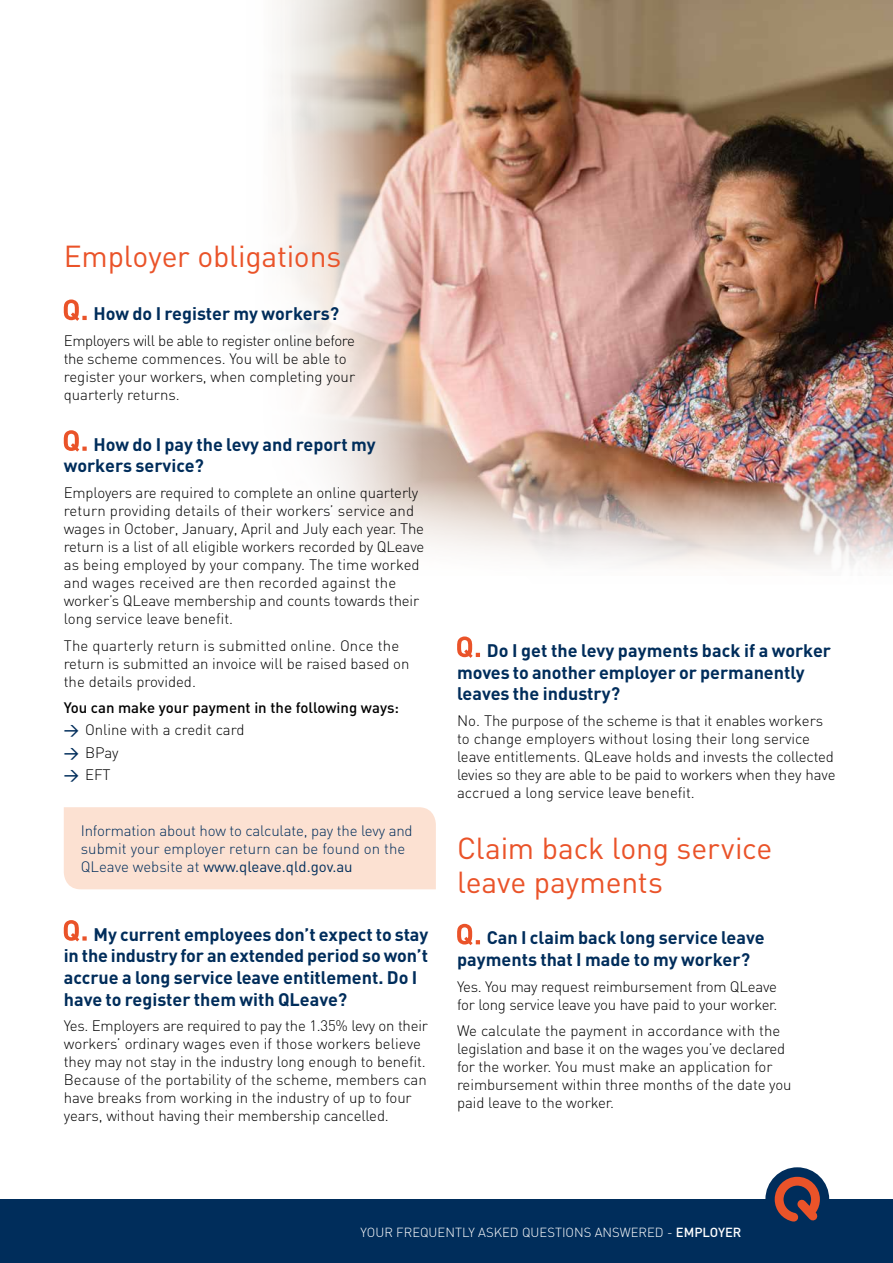
<style>
.page{position:relative;width:893px;height:1263px;background:#fff}
.page>*{position:absolute;margin:0;border:0;box-sizing:border-box;transform-origin:0 0}
.t1{font:30px/34.5px "DIN";letter-spacing:-.005em;color:#ea5329}
.t2{font:700 18px/21.6px "DIN";color:#002d5b}
.t3{font:300 15px/18px "DIN";letter-spacing:-.005em;color:#000}
.t4{font:300 15px/18px "DIN";letter-spacing:-.01em;color:#002d5b}
.t5{font:500 15px/22.2px "DIN";color:#000}
.t6{font:300 13.05px "DIN";color:#fff}
.s1{color:#002d5b}
.s2{font-weight:300}
.s3{font-weight:400}
.s4{font-weight:500}
</style>
<div class="page">
<img style="left:277px;top:0;width:616px;height:568px">
<div style="left:0;top:1199px;width:893px;height:64px;background:#002d5b"></div>
<div style="left:765px;top:1167px;width:64px;height:64px;background:#002d5b;border-radius:50%"></div>
<svg style="left:770px;top:1172px;width:55px;height:50px"></svg>
<svg style="left:457px;top:924px;width:23px;height:21px"></svg>
<svg style="left:64px;top:920px;width:23px;height:21px"></svg>
<svg style="left:457px;top:636px;width:23px;height:22px"></svg>
<svg style="left:64px;top:299px;width:23px;height:22px"></svg>
<svg style="left:64px;top:430px;width:23px;height:22px"></svg>
<div style="left:64px;top:807px;width:372px;height:82px;background:#fce1d2"></div>
<h1 class="t1" style="left:64px;top:239px;width:279px">Employer obligations</h1>
<p class="t2" style="left:94px;top:302px;width:247px">How do I register my workers?</p>
<p class="t3" style="left:64px;top:331px;width:293px">Employers will be able to register online before the scheme commences. You will be able to register your workers, when completing your quarterly returns.</p>
<p class="t2" style="left:64px;top:433px;width:313px;text-indent:30px">How do I pay the levy and report my workers service?</p>
<p class="t3" style="left:64px;top:484px;width:362px">Employers are required to complete an online quarterly return providing details of their workers’ service and wages in October, January, April and July each year. The return is a list of all eligible workers recorded by QLeave as being employed by your company. The time worked and wages received are then recorded against the worker’s QLeave membership and counts towards their long service leave benefit.</p>
<p class="t3" style="left:64px;top:636px;width:347px">The quarterly return is submitted online. Once the return is submitted an invoice will be raised based on the details provided.</p>
<p class="t5" style="left:64px;top:696px;width:337px">You can make your payment in the following ways: <span class="s1">&gt;</span> <span class="s2">Online with a credit card<br></span><span class="s1">&gt;</span> <span class="s2">BPay<br></span><span class="s1">&gt;</span> <span class="s2">EFT</span></p>
<p class="t4" style="left:81px;top:822px;width:333px">Information about how to calculate, pay the levy and submit your employer return can be found on the<br>QLeave website at <span class="s3">www.qleave.qld.gov.au</span></p>
<p class="t2" style="left:64px;top:923px;width:366px;text-indent:30px">My current employees don’t expect to stay in the industry for an extended period so won’t accrue a long service leave entitlement. Do I have to register them with QLeave?</p>
<p class="t3" style="left:64px;top:1017px;width:366px">Yes. Employers are required to pay the 1.35% levy on their workers’ ordinary wages even if those workers believe they may not stay in the industry long enough to benefit.<br>Because of the portability of the scheme, members can have breaks from working in the industry of up to four years, without having their membership cancelled.</p>
<p class="t2" style="left:457px;top:639px;width:375px;text-indent:30px">Do I get the levy payments back if a worker moves to another employer or permanently leaves the industry?</p>
<p class="t3" style="left:457px;top:711px;width:380px">No. The purpose of the scheme is that it enables workers to change employers without losing their long service leave entitlements. QLeave holds and invests the collected levies so they are able to be paid to workers when they have accrued a long service leave benefit.</p>
<h1 class="t1" style="left:457px;top:831px;width:317px">Claim back long service leave payments</h1>
<p class="t2" style="left:457px;top:926px;width:309px;text-indent:30px">Can I claim back long service leave payments that I made to my worker?</p>
<p class="t3" style="left:457px;top:977px;width:322px">Yes. You may request reimbursement from QLeave for long service leave you have paid to your worker.</p>
<p class="t3" style="left:457px;top:1022px;width:336px">We calculate the payment in accordance with the legislation and base it on the wages you’ve declared for the worker. You must make an application for reimbursement within three months of the date you paid leave to the worker.</p>
<p class="t6" style="left:361px;top:1225px;width:382px">YOUR FREQUENTLY ASKED QUESTIONS ANSWERED - <span class="s4">EMPLOYER</span></p>
</div>
